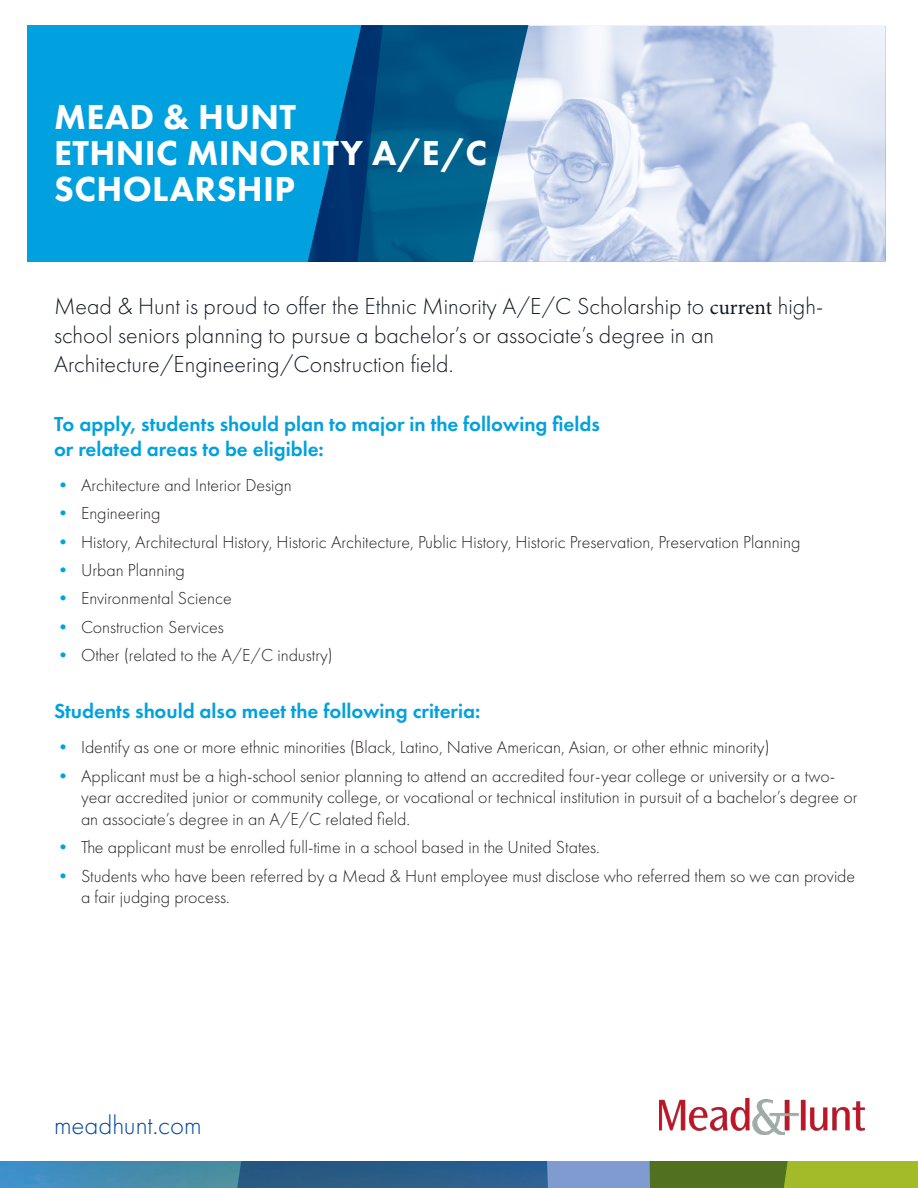
<style>
.page{position:relative;width:918px;height:1188px;background:#fff}
.page>*{position:absolute;margin:0;border:0;box-sizing:border-box;transform-origin:0 0}
.t1{font:800 36px/36px "Futura PT";letter-spacing:.01em;color:#fff}
.t2{font:300 27px "Futura PT";color:#00489c}
.Paragraph_Style_2{font:300 24px/28.8px "Futura PT";color:#101a21}
.Paragraph_Style_2-2{font:600 21px/25.2px "Futura PT";color:#00a1de}
.t3{font:300 18px/21.6px "Futura PT";color:#231f20}
.s1{font-family:"Minion Pro";font-weight:400;font-size:21px}
.s2{font-weight:400;color:#00a2df}
</style>
<div class="page">
<img style="left:552px;top:26px;width:334px;height:235px">
<svg style="left:27px;top:26px;width:525px;height:235px;fill:#00a1de"></svg>
<img style="left:659px;top:1098px;width:205px;height:37px">
<img style="left:0;top:1161px;width:115px;height:27px">
<svg style="left:115px;top:1161px;width:803px;height:27px"></svg>
<p class="t1" style="left:54px;top:98px;width:435px">MEAD &amp; HUNT<br>ETHNIC MINORITY A/E/C<br>SCHOLARSHIP</p>
<p class="Paragraph_Style_2" style="left:54px;top:292px;width:771px">Mead &amp; Hunt is proud to offer the Ethnic Minority A/E/C Scholarship to <span class="s1">current</span> high&shy;school seniors planning to pursue a bachelor’s or associate’s degree in an<br>Architecture/Engineering/Construction field.</p>
<p class="Paragraph_Style_2-2" style="left:54px;top:411px;width:547px">To apply, students should plan to major in the following fields or related areas to be eligible:</p>
<p class="t3" style="left:54px;top:474px;width:239px"><span class="s2">•</span> Architecture and Interior Design</p>
<p class="t3" style="left:54px;top:503px;width:108px"><span class="s2">•</span> Engineering</p>
<p class="t3" style="left:54px;top:531px;width:748px"><span class="s2">•</span> History, Architectural History, Historic Architecture, Public History, Historic Preservation, Preservation Planning</p>
<p class="t3" style="left:54px;top:559px;width:132px"><span class="s2">•</span> Urban Planning</p>
<p class="t3" style="left:54px;top:588px;width:179px"><span class="s2">•</span> Environmental Science</p>
<p class="t3" style="left:54px;top:616px;width:171px"><span class="s2">•</span> Construction Services</p>
<p class="t3" style="left:54px;top:645px;width:281px"><span class="s2">•</span> Other (related to the A/E/C industry)</p>
<p class="Paragraph_Style_2-2" style="left:54px;top:698px;width:428px">Students should also meet the following criteria:</p>
<p class="t3" style="left:54px;top:737px;width:717px"><span class="s2">•</span> Identify as one or more ethnic minorities (Black, Latino, Native American, Asian, or other ethnic minority)</p>
<p class="t3" style="left:81px;top:765px;width:778px;text-indent:-27px"><span class="s2">•</span> Applicant must be a high-school senior planning to attend an accredited four-year college or university or a two&shy;year accredited junior or community college, or vocational or technical institution in pursuit of a bachelor’s degree or an associate’s degree in an A/E/C related field.</p>
<p class="t3" style="left:54px;top:837px;width:547px"><span class="s2">•</span> The applicant must be enrolled full-time in a school based in the United States.</p>
<p class="t3" style="left:81px;top:865px;width:776px;text-indent:-27px"><span class="s2">•</span> Students who have been referred by a Mead &amp; Hunt employee must disclose who referred them so we can provide a fair judging process.</p>
<p class="t2" style="left:54px;top:1110px;width:149px">meadhunt.com</p>
</div>
